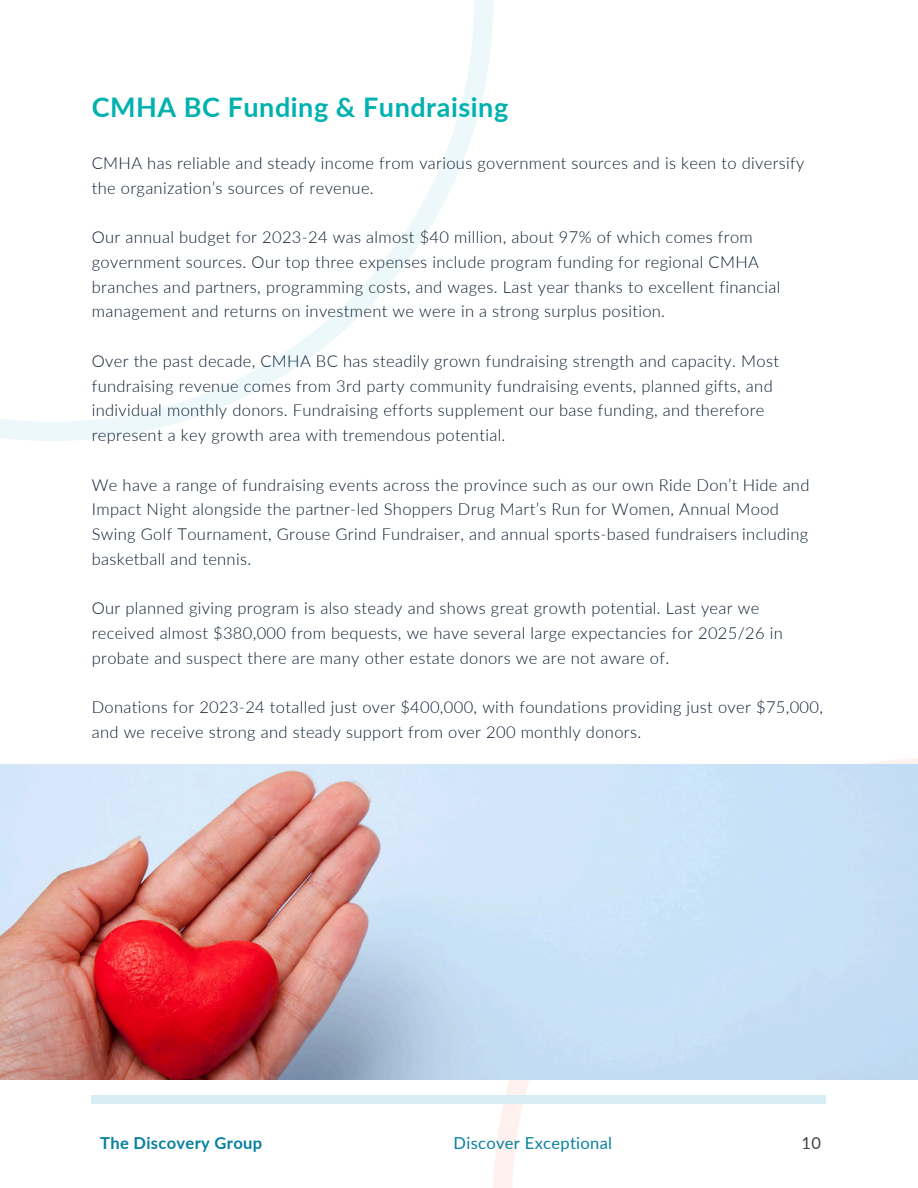
<style>
.page{position:relative;width:918px;height:1188px;background:#fff}
.page>*{position:absolute;margin:0;border:0;box-sizing:border-box;transform-origin:0 0}
.t1{font:700 27px "Lato";letter-spacing:.02em;color:#00b1b0}
.t2{font:300 16.5px/24.8px "Lato";letter-spacing:.02em;color:#0a1c30}
.t3{font:16.5px "Lato";letter-spacing:.02em;color:#0880a2}
.t4{font:700 16.5px "Lato";letter-spacing:.02em;color:#0880a2}
.t5{font:16.5px "Lato";color:#444440}
</style>
<div class="page">
<svg style="left:0;top:0;width:493px;height:441px"></svg>
<img style="left:0;top:765px;width:918px;height:315px">
<div style="left:92px;top:1095px;width:734px;height:8px;background:#d7eff4"></div>
<p class="t1" style="left:92px;top:90px;width:418px">CMHA BC Funding &amp; Fundraising</p>
<h1 class="t2" style="left:92px;top:150px;width:714px">CMHA has reliable and steady income from various government sources and is keen to diversify the organization’s sources of revenue.</h1>
<p class="t2" style="left:92px;top:224px;width:690px">Our annual budget for 2023-24 was almost $40 million, about 97% of which comes from government sources. Our top three expenses include program funding for regional CMHA branches and partners, programming costs, and wages. Last year thanks to excellent financial management and returns on investment we were in a strong surplus position.</p>
<p class="t2" style="left:92px;top:348px;width:689px">Over the past decade, CMHA BC has steadily grown fundraising strength and capacity. Most fundraising revenue comes from 3rd party community fundraising events, planned gifts, and individual monthly donors. Fundraising efforts supplement our base funding, and therefore represent a key growth area with tremendous potential.</p>
<p class="t2" style="left:92px;top:472px;width:719px">We have a range of fundraising events across the province such as our own Ride Don’t Hide and Impact Night alongside the partner-led Shoppers Drug Mart’s Run for Women, Annual Mood Swing Golf Tournament, Grouse Grind Fundraiser, and annual sports-based fundraisers including basketball and tennis.</p>
<p class="t2" style="left:92px;top:595px;width:693px">Our planned giving program is also steady and shows great growth potential. Last year we received almost $380,000 from bequests, we have several large expectancies for 2025/26 in probate and suspect there are many other estate donors we are not aware of.</p>
<p class="t2" style="left:92px;top:694px;width:733px">Donations for 2023-24 totalled just over $400,000, with foundations providing just over $75,000, and we receive strong and steady support from over 200 monthly donors.</p>
<p class="t4" style="left:100px;top:1133px;width:163px">The Discovery Group</p>
<p class="t3" style="left:454px;top:1133px;width:160px">Discover Exceptional</p>
<p class="t5" style="left:801px;top:1133px;width:21px">10</p>
</div>
